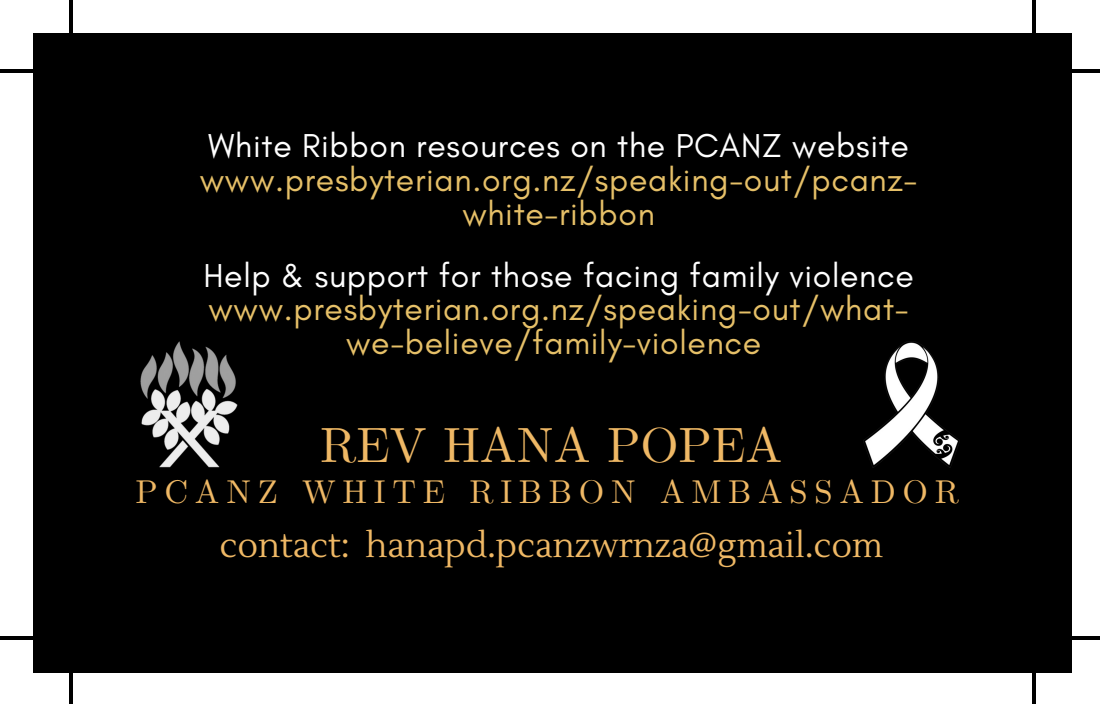
<style>
.page{position:relative;width:1100px;height:704px;background:#fff}
.page>*{position:absolute;margin:0;border:0;box-sizing:border-box;transform-origin:0 0}
.t1{font:49.2px "CMU Serif";color:#efb865}
.t2{font:34.4px "Lustria";color:#efb865}
.t3{font:33.6px/33.6px "Glacial Indifference";letter-spacing:.02em;color:#e6c068;text-align:center}
.t4{font:33.6px "Glacial Indifference";letter-spacing:.02em;color:#fff}
.t5{font:32.8px "CMU Serif";letter-spacing:.205em;color:#efb865}
</style>
<div class="page">
<div style="left:33px;top:33px;width:1038px;height:639px;background:#000"></div>
<img style="left:863px;top:341px;width:95px;height:126px">
<img style="left:140px;top:341px;width:98px;height:127px">
<hr style="left:69px;top:0;width:3px;height:33px;background:#000">
<hr style="left:0;top:69px;width:33px;height:3px;background:#000">
<hr style="left:1032px;top:0;width:3px;height:33px;background:#000">
<hr style="left:1071px;top:69px;width:28px;height:3px;background:#000">
<hr style="left:69px;top:672px;width:3px;height:31px;background:#000">
<hr style="left:0;top:636px;width:33px;height:3px;background:#000">
<hr style="left:1032px;top:672px;width:3px;height:31px;background:#000">
<hr style="left:1071px;top:636px;width:28px;height:3px;background:#000">
<p class="t4" style="left:208px;top:125px;width:702px">White Ribbon resources on the PCANZ website</p>
<p class="t3" style="left:200px;top:162px;width:718px">www.presbyterian.org.nz/speaking-out/pcanz&shy;white-ribbon</p>
<h1 class="t4" style="left:203px;top:254px;width:711px">Help &amp; support for those facing family violence</h1>
<p class="t3" style="left:208px;top:291px;width:701px">www.presbyterian.org.nz/speaking-out/what&shy;we-believe/family-violence</p>
<p class="t1" style="left:320px;top:416px;width:463px">REV HANA POPEA</p>
<p class="t5" style="left:135px;top:472px;width:824px">PCANZ WHITE RIBBON AMBASSADOR</p>
<p class="t2" style="left:219px;top:523px;width:665px">contact: hanapd.pcanzwrnza@gmail.com</p>
</div>
